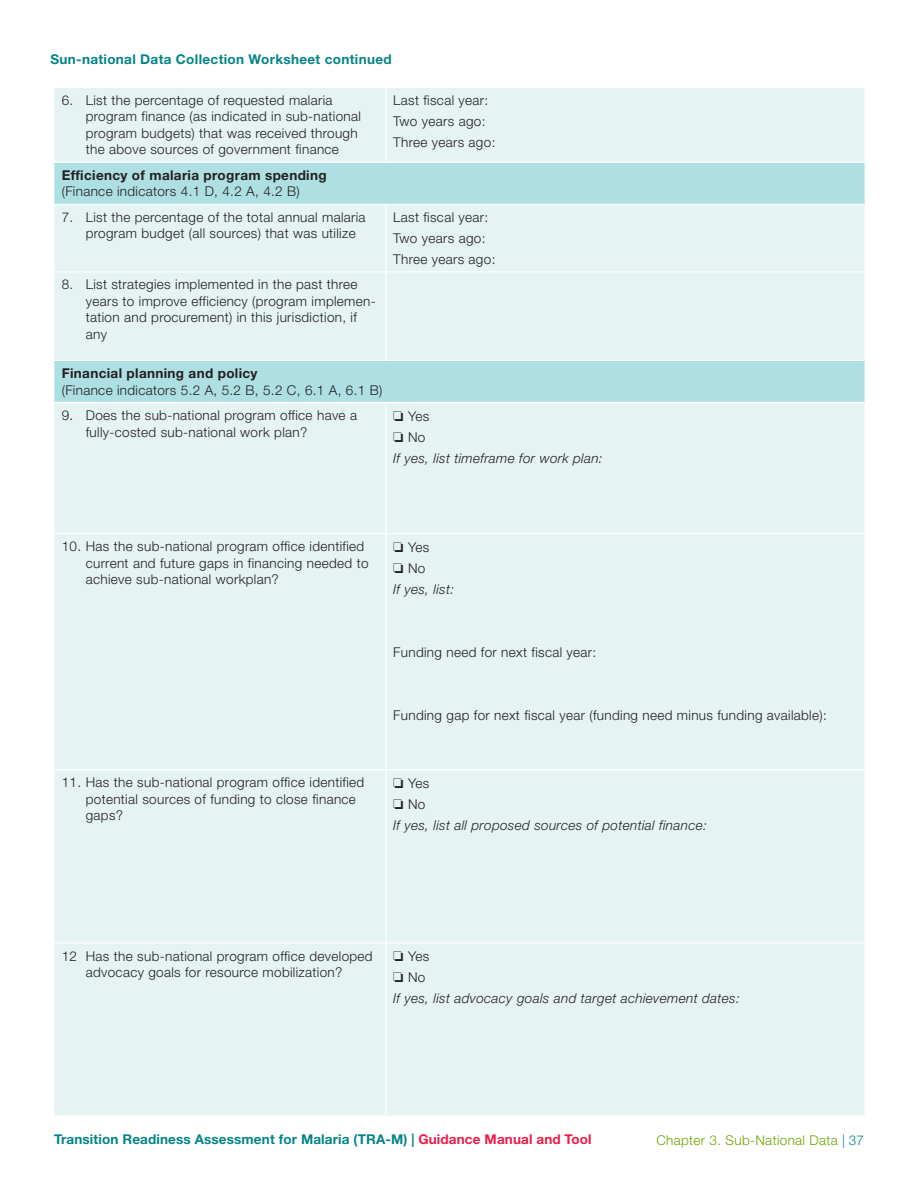
<style>
.page{position:relative;width:918px;height:1188px;background:#fff}
.page>*{position:absolute;margin:0;border:0;box-sizing:border-box;transform-origin:0 0}
.t1{font:300 13.5px/16.5px "Helvetica Neue LT Std";letter-spacing:.025em;color:#231f20}
.t2{font:italic 300 13.5px/21px "Helvetica Neue LT Std";letter-spacing:.025em;color:#231f20}
.t3{font:700 13.5px "Helvetica Neue LT Std";letter-spacing:.01em;color:#058488}
.t4{font:700 13.5px "Helvetica Neue LT Std";letter-spacing:.025em;color:#231f20}
.t5{font:300 13.5px "Helvetica Neue LT Std";letter-spacing:.025em;color:#6ea400}
.s1{font-style:normal}
.s2{color:#ea1d49}
.s3{color:#058488}
</style>
<div class="page">
<div style="left:54px;top:88px;width:811px;height:1028px;background:#e6f3f3"></div>
<svg style="left:54px;top:163px;width:811px;height:239px;background:#d2eced"></svg>
<hr style="left:385px;top:88px;width:1px;height:74px;background:#fff">
<hr style="left:54px;top:162px;width:332px;height:1px;background:#fff">
<hr style="left:386px;top:162px;width:479px;height:1px;background:#fff">
<hr style="left:54px;top:204px;width:332px;height:1px;background:#fff">
<hr style="left:386px;top:204px;width:479px;height:1px;background:#fff">
<hr style="left:385px;top:205px;width:1px;height:66px;background:#fff">
<hr style="left:54px;top:271px;width:332px;height:1px;background:#fff">
<hr style="left:386px;top:271px;width:479px;height:1px;background:#fff">
<hr style="left:385px;top:272px;width:1px;height:88px;background:#fff">
<hr style="left:54px;top:360px;width:332px;height:1px;background:#fff">
<hr style="left:386px;top:360px;width:479px;height:1px;background:#fff">
<hr style="left:54px;top:402px;width:332px;height:1px;background:#fff">
<hr style="left:386px;top:402px;width:479px;height:1px;background:#fff">
<hr style="left:385px;top:403px;width:1px;height:130px;background:#fff">
<hr style="left:54px;top:533px;width:332px;height:1px;background:#fff">
<hr style="left:386px;top:533px;width:479px;height:1px;background:#fff">
<hr style="left:385px;top:534px;width:1px;height:235px;background:#fff">
<hr style="left:54px;top:769px;width:332px;height:1px;background:#fff">
<hr style="left:386px;top:769px;width:479px;height:1px;background:#fff">
<hr style="left:385px;top:770px;width:1px;height:172px;background:#fff">
<hr style="left:54px;top:942px;width:332px;height:1px;background:#fff">
<hr style="left:386px;top:942px;width:479px;height:1px;background:#fff">
<hr style="left:385px;top:943px;width:1px;height:173px;background:#fff">
<p class="t3" style="left:50px;top:51px;width:343px">Sun-national Data Collection Worksheet continued</p>
<p class="t1" style="left:86px;top:92px;width:277px;text-indent:-24px">6. List the percentage of requested malaria program finance (as indicated in sub-national program budgets) that was received through the above sources of government finance</p>
<p class="t1" style="left:393px;top:89px;width:104px;line-height:21px">Last fiscal year:<br>Two years ago:<br>Three years ago:</p>
<p class="t4" style="left:62px;top:167px;width:266px">Efficiency of malaria program spending</p>
<p class="t1" style="left:62px;top:183px;width:240px">(Finance indicators 4.1 D, 4.2 A, 4.2 B)</p>
<p class="t1" style="left:86px;top:209px;width:281px;text-indent:-24px">7. List the percentage of the total annual malaria program budget (all sources) that was utilize</p>
<p class="t1" style="left:393px;top:206px;width:104px;line-height:21px">Last fiscal year:<br>Two years ago:<br>Three years ago:</p>
<p class="t1" style="left:86px;top:276px;width:292px;text-indent:-24px">8. List strategies implemented in the past three years to improve efficiency (program implemen&shy;tation and procurement) in this jurisdiction, if any</p>
<p class="t4" style="left:62px;top:365px;width:197px">Financial planning and policy</p>
<p class="t1" style="left:62px;top:381px;width:322px">(Finance indicators 5.2 A, 5.2 B, 5.2 C, 6.1 A, 6.1 B)</p>
<p class="t1" style="left:86px;top:407px;width:273px;text-indent:-24px">9. Does the sub-national program office have a fully-costed sub-national work plan?</p>
<p class="t2" style="left:393px;top:405px;width:211px">❏ <span class="s1">Yes<br></span>❏ <span class="s1">No<br></span>If yes, list timeframe for work plan:</p>
<p class="t1" style="left:86px;top:538px;width:284px;text-indent:-24px">10. Has the sub-national program office identified current and future gaps in financing needed to achieve sub-national workplan?</p>
<p class="t2" style="left:393px;top:536px;width:62px">❏ <span class="s1">Yes<br></span>❏ <span class="s1">No<br></span>If yes, list:</p>
<p class="t1" style="left:393px;top:644px;width:204px">Funding need for next fiscal year:</p>
<p class="t1" style="left:393px;top:707px;width:435px">Funding gap for next fiscal year (funding need minus funding available):</p>
<p class="t1" style="left:86px;top:774px;width:280px;text-indent:-24px">11. Has the sub-national program office identified potential sources of funding to close finance gaps?</p>
<p class="t2" style="left:393px;top:773px;width:315px">❏ <span class="s1">Yes<br></span>❏ <span class="s1">No<br></span>If yes, list all proposed sources of potential finance:</p>
<p class="t1" style="left:62px;top:947px;width:312px;text-align:center">12 Has the sub-national program office developed advocacy goals for resource mobilization?</p>
<p class="t2" style="left:393px;top:946px;width:348px">❏ <span class="s1">Yes<br></span>❏ <span class="s1">No<br></span>If yes, list advocacy goals and target achievement dates:</p>
<p class="t3" style="left:54px;top:1131px;width:539px">Transition Readiness Assessment for Malaria (TRA-M) | <span class="s2">Guidance Manual and Tool</span></p>
<p class="t5" style="left:656px;top:1131px;width:209px">Chapter 3. Sub-National Data <span class="s3">| 37</span></p>
</div>
